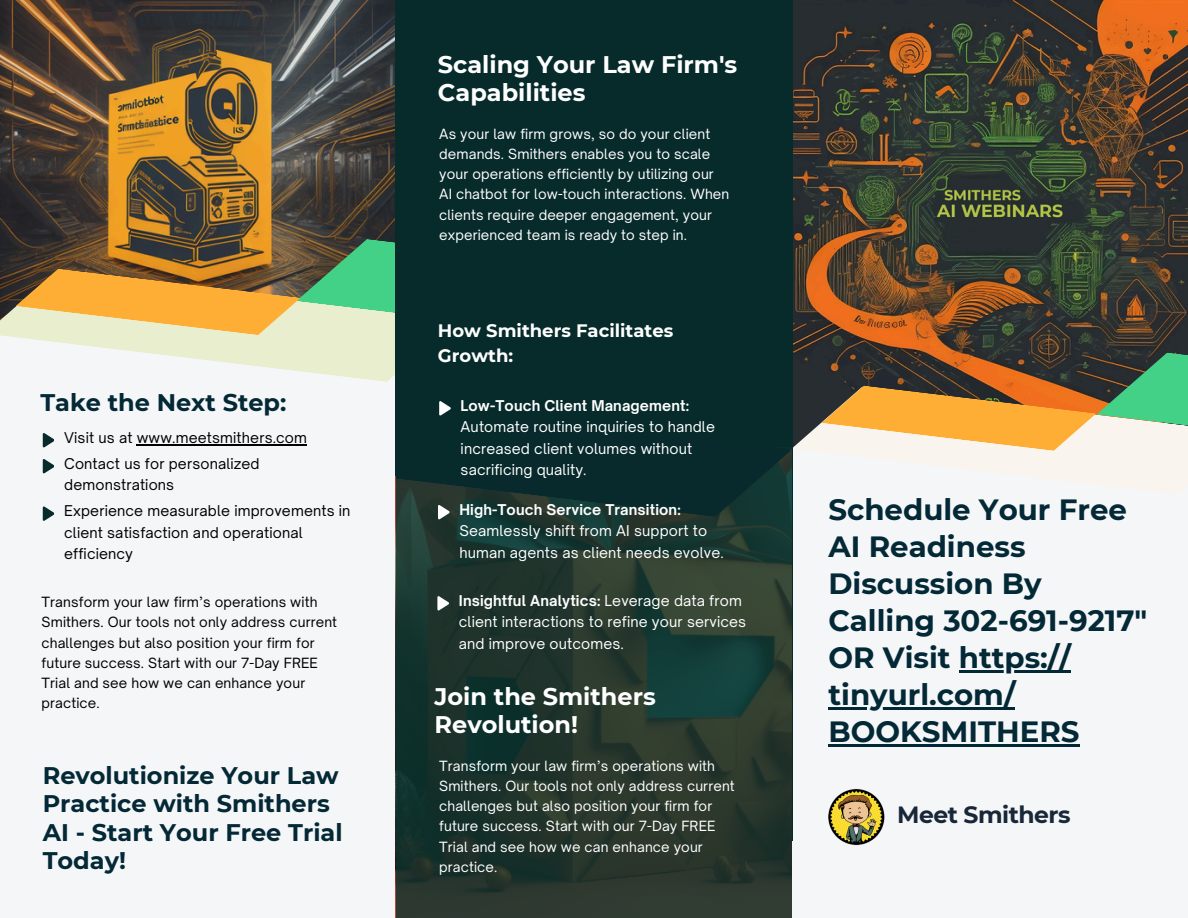
<style>
.page{position:relative;width:1188px;height:918px;background:#f5f6f8}
.page>*{position:absolute;margin:0;border:0;box-sizing:border-box;transform-origin:0 0}
.t1{font:700 29.25px/37.2px "Montserrat";color:#032836}
.t2{font:700 24px/28.2px "Montserrat";color:#032836}
.t3{font:700 24px/28.2px "Montserrat";color:#fff}
.t4{font:700 23.4px "Montserrat";letter-spacing:-.02em;color:#182838}
.t5{font:700 18px/24.8px "Montserrat";color:#fff}
.t6{font:14.25px/21.3px "Open Sauce One";letter-spacing:.01em;color:#fff}
.t7{font:14.25px/21.3px "Open Sauce One";letter-spacing:.01em;color:#000}
.t8{font:13.5px/20.2px "Open Sauce One";letter-spacing:.01em;color:#fff}
.t9{font:13.5px/20.2px "Open Sauce One";letter-spacing:.01em;color:#000}
.s1{font-weight:700}
</style>
<div class="page">
<img style="left:792px;top:0;width:396px;height:352px">
<div style="left:397px;top:0;width:395px;height:841px;background:#072a2b"></div>
<svg style="left:396px;top:519px;width:396px;height:399px"></svg>
<img style="left:828px;top:789px;width:57px;height:56px">
<img style="left:1px;top:0;width:395px;height:272px">
<svg style="left:0;top:272px;width:396px;height:110px;fill:#e9eecf"></svg>
<svg style="left:16px;top:239px;width:380px;height:96px;background:#a89859"></svg>
<svg style="left:43px;top:433px;width:11px;height:14px"></svg>
<hr style="left:137px;top:444px;width:170px;height:1px;background:#000">
<svg style="left:43px;top:459px;width:11px;height:14px"></svg>
<svg style="left:43px;top:506px;width:11px;height:15px"></svg>
<div style="left:396px;top:0;width:117px;height:476px;background:#072a2b"></div>
<svg style="left:395px;top:352px;width:793px;height:167px"></svg>
<svg style="left:437px;top:596px;width:12px;height:15px"></svg>
<hr style="left:959px;top:670px;width:112px;height:3px;background:#032836">
<hr style="left:828px;top:708px;width:187px;height:2px;background:#032836">
<hr style="left:828px;top:745px;width:252px;height:2px;background:#032836">
<p class="t2" style="left:40px;top:388px;width:248px">Take the Next Step:</p>
<h2 class="t7" style="left:64px;top:427px;width:244px">Visit us at www.meetsmithers.com</h2>
<p class="t7" style="left:64px;top:453px;width:197px">Contact us for personalized demonstrations</p>
<h3 class="t7" style="left:64px;top:500px;width:288px">Experience measurable improvements in client satisfaction and operational efficiency</h3>
<p class="t9" style="left:42px;top:592px;width:297px">Transform your law firm’s operations with Smithers. Our tools not only address current challenges but also position your firm for future success. Start with our 7-Day FREE Trial and see how we can enhance your practice.</p>
<p class="t2" style="left:43px;top:762px;width:301px">Revolutionize Your Law<br>Practice with Smithers<br>AI - Start Your Free Trial<br>Today!</p>
<p class="t3" style="left:438px;top:50px;width:301px">Scaling Your Law Firm's<br>Capabilities</p>
<p class="t8" style="left:439px;top:123px;width:292px">As your law firm grows, so do your client demands. Smithers enables you to scale your operations efficiently by utilizing our AI chatbot for low-touch interactions. When clients require deeper engagement, your experienced team is ready to step in.</p>
<h2 class="t5" style="left:438px;top:318px;width:237px">How Smithers Facilitates<br>Growth:</h2>
<p class="t6" style="left:461px;top:395px;width:256px"><span class="s1">Low-Touch Client Management:<br></span>Automate routine inquiries to handle increased client volumes without sacrificing quality.</p>
<p class="t6" style="left:459px;top:499px;width:266px"><span class="s1">High-Touch Service Transition:<br></span>Seamlessly shift from AI support to human agents as client needs evolve.</p>
<p class="t6" style="left:459px;top:590px;width:289px"><span class="s1">Insightful Analytics:</span> Leverage data from client interactions to refine your services and improve outcomes.</p>
<p class="t3" style="left:435px;top:682px;width:223px">Join the Smithers<br>Revolution!</p>
<p class="t8" style="left:439px;top:755px;width:297px">Transform your law firm’s operations with Smithers. Our tools not only address current challenges but also position your firm for future success. Start with our 7-Day FREE Trial and see how we can enhance your practice.</p>
<p class="t1" style="left:828px;top:491px;width:320px">Schedule Your Free<br>AI Readiness<br>Discussion By<br>Calling 302-691-9217"<br>OR Visit https://</p>
<p class="t1" style="left:828px;top:676px;width:253px">tinyurl.com/<br>BOOKSMITHERS</p>
<h2 class="t4" style="left:897px;top:801px;width:175px">Meet Smithers</h2>
</div>
